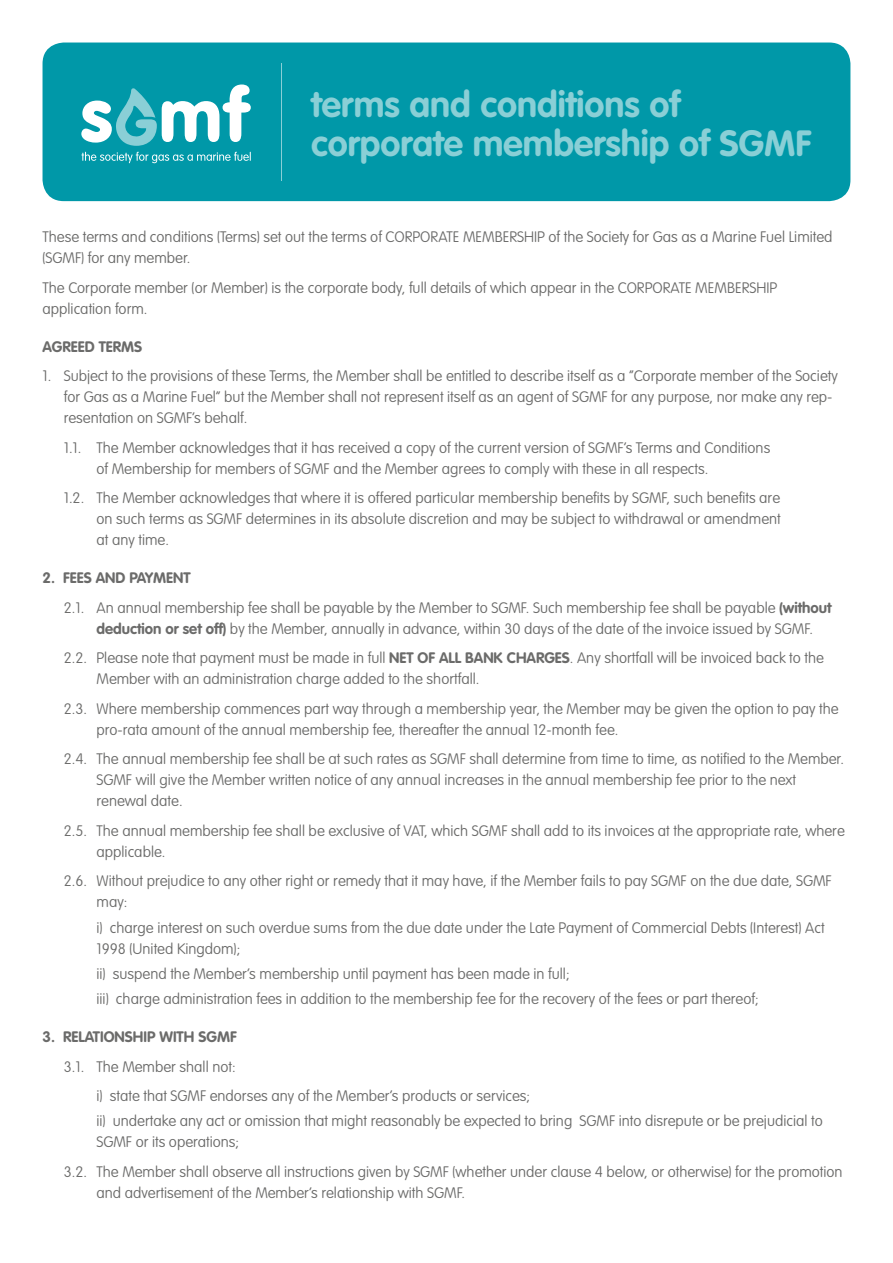
<style>
.page{position:relative;width:893px;height:1263px;background:#fff}
.page>*{position:absolute;margin:0;border:0;box-sizing:border-box;transform-origin:0 0}
.t1{font:700 36px/39px "VAG Rounded Std";color:#8acfd6}
.t2{font:100 15px/21px "VAG Rounded Std";color:#6b6b6a}
.t3{font:700 15px "VAG Rounded Std";color:#6b6b6a}
.s1{font-weight:700}
</style>
<div class="page">
<div style="left:43px;top:43px;width:807px;height:158px;background:#0098a8;border-radius:21px"></div>
<svg style="left:81px;top:84px;width:170px;height:62px"></svg>
<svg style="left:81px;top:152px;width:170px;height:11px"></svg>
<hr style="left:281px;top:64px;width:1px;height:117px;background:#8acfd6">
<h1 class="t1" style="left:311px;top:86px;width:502px">terms and conditions of corporate membership of SGMF</h1>
<p class="t2" style="left:43px;top:227px;width:792px">These terms and conditions (Terms) set out the terms of CORPORATE MEMBERSHIP of the Society for Gas as a Marine Fuel Limited (SGMF) for any member.</p>
<p class="t2" style="left:43px;top:277px;width:736px">The Corporate member (or Member) is the corporate body, full details of which appear in the CORPORATE MEMBERSHIP application form.</p>
<p class="t3" style="left:43px;top:338px;width:101px">AGREED TERMS</p>
<p class="t2" style="left:64px;top:366px;width:775px;text-indent:-21px">1. Subject to the provisions of these Terms, the Member shall be entitled to describe itself as a “Corporate member of the Society for Gas as a Marine Fuel” but the Member shall not represent itself as an agent of SGMF for any purpose, nor make any rep&shy;resentation on SGMF’s behalf.</p>
<p class="t2" style="left:97px;top:437px;width:675px;text-indent:-33px">1.1. The Member acknowledges that it has received a copy of the current version of SGMF’s Terms and Conditions of Membership for members of SGMF and the Member agrees to comply with these in all respects.</p>
<p class="t2" style="left:97px;top:488px;width:686px;text-align:justify;text-indent:-33px">1.2. The Member acknowledges that where it is offered particular membership benefits by SGMF, such benefits are on such terms as SGMF determines in its absolute discretion and may be subject to withdrawal or amendment at any time.</p>
<p class="t2" style="left:64px;top:564px;width:769px;line-height:29.5px;text-indent:-21px"><span class="s1">2. FEES AND PAYMENT<br></span>2.1. An annual membership fee shall be payable by the Member to SGMF. Such membership fee shall be payable <span class="s1">(without</span></p>
<p class="t2" style="left:64px;top:614px;width:762px;line-height:29.5px;text-indent:33px"><span class="s1">deduction or set off)</span> by the Member, annually in advance, within 30 days of the date of the invoice issued by SGMF.<br>2.2. Please note that payment must be made in full <span class="s1">NET OF ALL BANK CHARGES</span>. Any shortfall will be invoiced back to the</p>
<p class="t2" style="left:64px;top:665px;width:776px;line-height:29.5px;text-indent:33px">Member with an administration charge added to the shortfall.<br>2.3. Where membership commences part way through a membership year, the Member may be given the option to pay the</p>
<p class="t2" style="left:64px;top:715px;width:782px;line-height:29.5px;text-indent:33px">pro-rata amount of the annual membership fee, thereafter the annual 12-month fee.<br>2.4. The annual membership fee shall be at such rates as SGMF shall determine from time to time, as notified to the Member.</p>
<p class="t2" style="left:97px;top:770px;width:701px">SGMF will give the Member written notice of any annual increases in the annual membership fee prior to the next renewal date.</p>
<p class="t2" style="left:97px;top:821px;width:750px;text-indent:-33px">2.5. The annual membership fee shall be exclusive of VAT, which SGMF shall add to its invoices at the appropriate rate, where applicable.</p>
<p class="t2" style="left:97px;top:871px;width:737px;text-indent:-33px">2.6. Without prejudice to any other right or remedy that it may have, if the Member fails to pay SGMF on the due date, SGMF may:</p>
<p class="t2" style="left:97px;top:917px;width:730px">i) charge interest on such overdue sums from the due date under the Late Payment of Commercial Debts (Interest) Act<br>1998 (United Kingdom);</p>
<p class="t2" style="left:97px;top:961px;width:664px;line-height:25.2px">ii) suspend the Member’s membership until payment has been made in full;<br>iii) charge administration fees in addition to the membership fee for the recovery of the fees or part thereof;</p>
<p class="t3" style="left:43px;top:1028px;width:196px">3. RELATIONSHIP WITH SGMF</p>
<p class="t2" style="left:97px;top:1052px;width:435px;line-height:29.5px;text-indent:-33px">3.1. The Member shall not:<br>i) state that SGMF endorses any of the Member’s products or services;</p>
<p class="t2" style="left:97px;top:1111px;width:728px">ii) undertake any act or omission that might reasonably be expected to bring SGMF into disrepute or be prejudicial to<br>SGMF or its operations;</p>
<p class="t2" style="left:97px;top:1162px;width:748px;text-indent:-33px">3.2. The Member shall observe all instructions given by SGMF (whether under clause 4 below, or otherwise) for the promotion and advertisement of the Member’s relationship with SGMF.</p>
</div>
